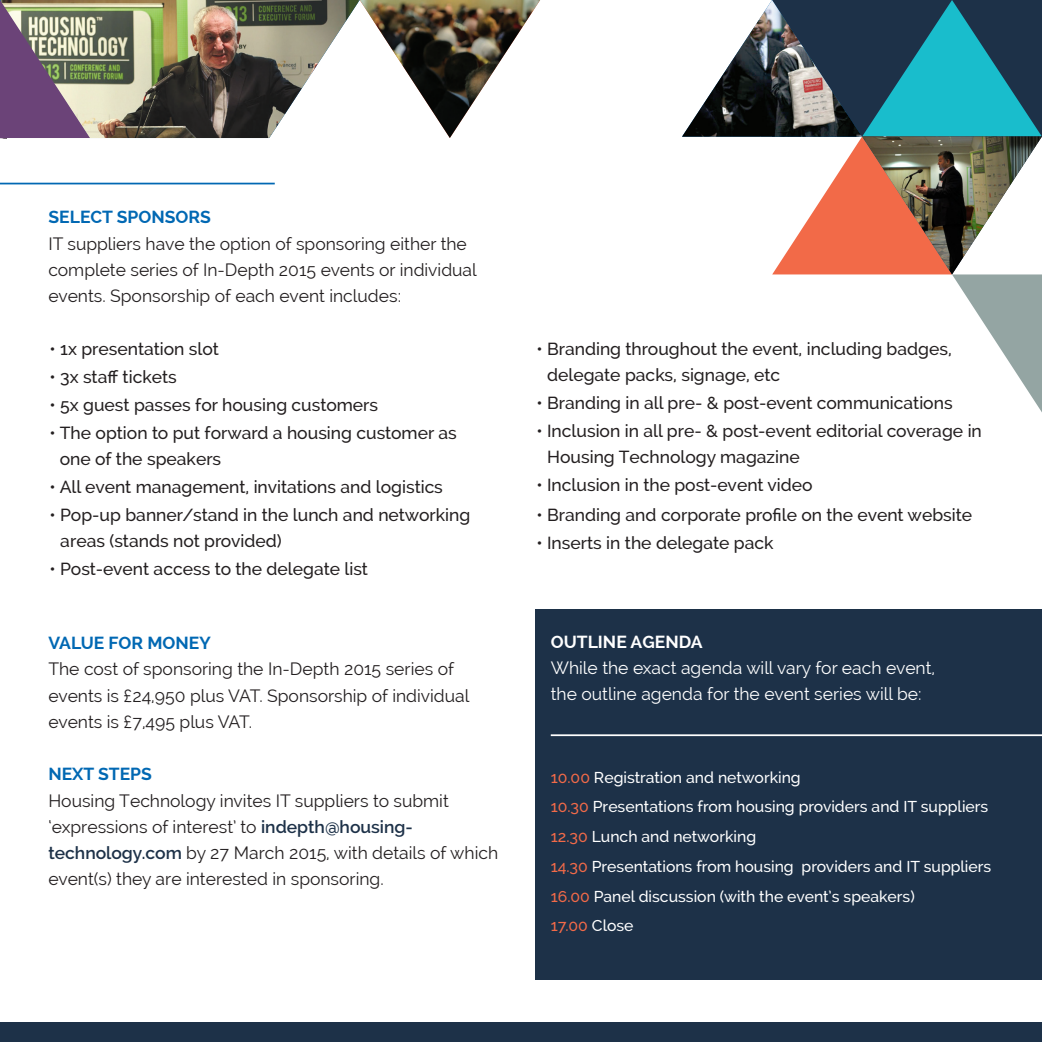
<style>
.page{position:relative;width:1042px;height:1042px;background:#fff}
.page>*{position:absolute;margin:0;border:0;box-sizing:border-box;transform-origin:0 0}
.t1{font:500 17.5px/26.2px "Raleway";color:#231f20}
.t2{font:17.5px/26.2px "Raleway";color:#231f20}
.t3{font:17.5px "Raleway";color:#fff}
.t4{font:700 17.5px "Raleway";color:#0168b3}
.t5{font:700 17.5px "Raleway";color:#fff}
.t6{font:500 15.75px "Raleway";color:#fff}
.t7{font:500 15.75px "Raleway";color:#f26a48}
.s1{font-weight:600;color:#1d3148}
.s2{color:#f26a48}
.s3{color:#fff}
</style>
<div class="page">
<div style="left:0;top:1022px;width:1042px;height:20px;background:#1d3148"></div>
<img style="left:360px;top:0;width:180px;height:138px">
<img style="left:90px;top:0;width:270px;height:138px">
<div style="left:536px;top:609px;width:506px;height:370px;background:#1d3148"></div>
<hr style="left:551px;top:734px;width:491px;height:2px;background:#fff">
<svg style="left:682px;top:0;width:360px;height:412px"></svg>
<img style="left:862px;top:136px;width:180px;height:138px">
<hr style="left:0;top:183px;width:275px;height:1px;background:#0168b3">
<svg style="left:0;top:0;width:90px;height:138px;background:#887582"></svg>
<p class="t4" style="left:48px;top:207px;width:164px">SELECT SPONSORS</p>
<p class="t2" style="left:48px;top:230px;width:430px">IT suppliers have the option of sponsoring either the complete series of In-Depth 2015 events or individual events. Sponsorship of each event includes:</p>
<p class="t1" style="left:50px;top:336px;width:171px">• 1x presentation slot</p>
<p class="t1" style="left:50px;top:364px;width:129px">• 3x staff tickets</p>
<p class="t1" style="left:50px;top:392px;width:330px">• 5x guest passes for housing customers</p>
<p class="t1" style="left:60px;top:420px;width:398px;text-indent:-10px">• The option to put forward a housing customer as one of the speakers</p>
<p class="t1" style="left:50px;top:474px;width:395px">• All event management, invitations and logistics</p>
<p class="t1" style="left:60px;top:502px;width:411px;text-indent:-11px">• Pop-up banner/stand in the lunch and networking areas (stands not provided)</p>
<p class="t1" style="left:50px;top:556px;width:320px">• Post-event access to the delegate list</p>
<p class="t4" style="left:48px;top:633px;width:164px">VALUE FOR MONEY</p>
<p class="t2" style="left:48px;top:656px;width:422px">The cost of sponsoring the In-Depth 2015 series of events is £24,950 plus VAT. Sponsorship of individual events is £7,495 plus VAT.</p>
<p class="t4" style="left:48px;top:764px;width:105px">NEXT STEPS</p>
<p class="t2" style="left:48px;top:787px;width:451px">Housing Technology invites IT suppliers to submit ‘expressions of interest’ to <span class="s1">indepth@housing&shy;technology.com</span> by 27 March 2015, with details of which event(s) they are interested in sponsoring.</p>
<p class="t1" style="left:547px;top:336px;width:406px;text-indent:-11px">• Branding throughout the event, including badges, delegate packs, signage, etc</p>
<p class="t1" style="left:536px;top:390px;width:418px">• Branding in all pre- &amp; post-event communications</p>
<p class="t1" style="left:547px;top:418px;width:436px;text-indent:-11px">• Inclusion in all pre- &amp; post-event editorial coverage in<br>Housing Technology magazine</p>
<p class="t1" style="left:536px;top:472px;width:278px">• Inclusion in the post-event video</p>
<p class="t1" style="left:536px;top:502px;width:437px">• Branding and corporate profile on the event website</p>
<p class="t1" style="left:536px;top:530px;width:239px">• Inserts in the delegate pack</p>
<p class="t5" style="left:551px;top:632px;width:153px">OUTLINE AGENDA</p>
<p class="t3" style="left:551px;top:658px;width:386px">While the exact agenda will vary for each event,</p>
<p class="t3" style="left:551px;top:684px;width:372px">the outline agenda for the event series will be:</p>
<p class="t6" style="left:551px;top:768px;width:251px"><span class="s2">10.00</span> Registration and networking</p>
<p class="t6" style="left:551px;top:798px;width:439px"><span class="s2">10.30</span> Presentations from housing providers and IT suppliers</p>
<p class="t6" style="left:551px;top:827px;width:207px"><span class="s2">12.30</span> Lunch and networking</p>
<p class="t6" style="left:551px;top:857px;width:442px"><span class="s2">14.30</span> Presentations from housing providers and IT suppliers</p>
<p class="t6" style="left:551px;top:887px;width:365px"><span class="s2">16.00</span> Panel discussion (with the event’s speakers)</p>
<p class="t7" style="left:551px;top:917px;width:84px">17.00 <span class="s3">Close</span></p>
</div>
